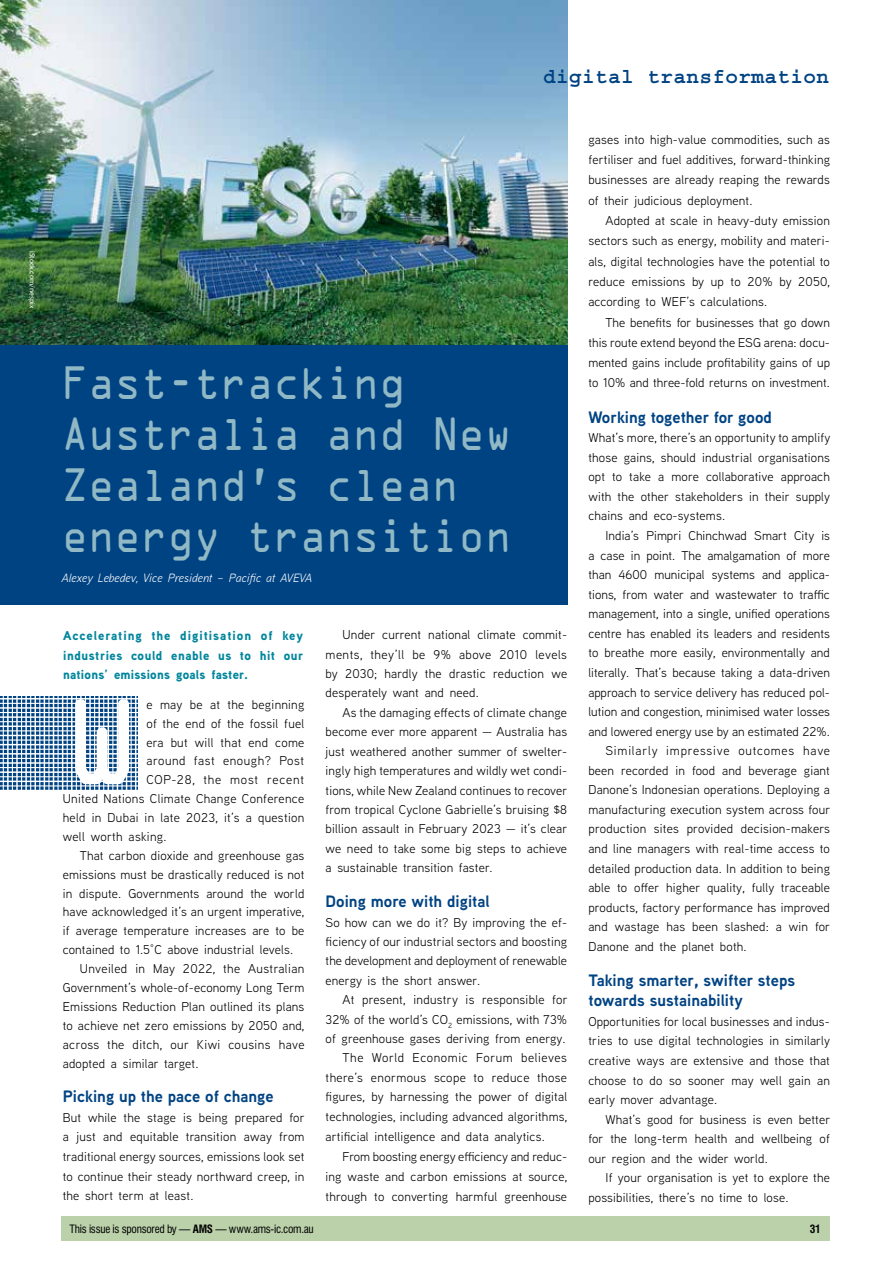
<style>
.page{position:relative;width:893px;height:1263px;background:#fff}
.page>*{position:absolute;margin:0;border:0;box-sizing:border-box;transform-origin:0 0}
.t1{font:109.2px "OCRA Std";color:#fff}
.t2{font:42px/51px "OCRA Std";letter-spacing:-.02em;color:#90b8c5;scale:.9 1}
.t3{font:700 21px "Courier Std";letter-spacing:.02em;color:#004383}
.t4{font:700 16.5px/20.2px "Aaux Next";color:#004383}
.t5{font:12.75px/19.4px "Aaux Next";letter-spacing:.015em;color:#000;text-align:justify}
.t6{font:900 12.75px/19.5px "Aaux Next";letter-spacing:.015em;color:#00869c;text-align:justify}
.t7{font:12.75px "Aaux Next";letter-spacing:.065em;color:#000}
.t8{font:12.75px "Aaux Next";letter-spacing:.045em;color:#000}
.t9{font:12.75px "Aaux Next";letter-spacing:.035em;color:#000}
.t10{font:italic 12px "Aaux Next";letter-spacing:.015em;color:#fff}
.t11{font:condensed 11.25px "Swiss 721 BT";letter-spacing:-.025em;color:#000}
.t12{font:700 condensed 11.25px "Swiss 721 BT";color:#000}
.t13{font:7.5px "Myriad Pro";color:#fff}
.s1{font-weight:700}
</style>
<div class="page">
<div style="left:61px;top:1216px;width:768px;height:24px;background:#bad1aa"></div>
<img style="left:0;top:0;width:567px;height:346px">
<img style="left:0;top:696px;width:137px;height:94px">
<div style="left:0;top:346px;width:567px;height:259px;background:#004383"></div>
<p class="t13" style="left:37px;top:251px;width:59px;rotate:90deg">iStock.com/nespix</p>
<h3 class="t3" style="left:543px;top:65px;width:288px">digital transformation</h3>
<h2 class="t2" style="left:61px;top:362px;width:502px">Fast-tracking<br>Australia and New<br>Zealand’s clean energy transition</h2>
<p class="t10" style="left:61px;top:569px;width:252px">Alexey Lebedev, Vice President – Pacific at AVEVA</p>
<p class="t6" style="left:63px;top:626px;width:242px">Accelerating the digitisation of key industries could enable us to hit our nations’ emissions goals faster.</p>
<h1 class="t1" style="left:63px;top:694px;width:80px">W</h1>
<p class="t5" style="left:146px;top:695px;width:159px">e may be at the beginning</p>
<p class="t5" style="left:146px;top:713px;width:159px">of the end of the fossil fuel</p>
<p class="t5" style="left:146px;top:732px;width:159px">era but will that end come</p>
<p class="t8" style="left:146px;top:752px;width:159px">around fast enough? Post</p>
<p class="t7" style="left:146px;top:771px;width:159px">COP-28, the most recent</p>
<p class="t5" style="left:63px;top:788px;width:243px">United Nations Climate Change Conference</p>
<p class="t5" style="left:63px;top:807px;width:243px">held in Dubai in late 2023, it’s a question</p>
<p class="t5" style="left:63px;top:826px;width:105px">well worth asking.</p>
<p class="t5" style="left:80px;top:845px;width:226px">That carbon dioxide and greenhouse gas</p>
<p class="t5" style="left:63px;top:864px;width:243px">emissions must be drastically reduced is not</p>
<p class="t5" style="left:63px;top:883px;width:243px">in dispute. Governments around the world</p>
<p class="t5" style="left:63px;top:902px;width:243px">have acknowledged it’s an urgent imperative,</p>
<p class="t5" style="left:63px;top:921px;width:243px">if average temperature increases are to be</p>
<p class="t5" style="left:63px;top:940px;width:232px">contained to 1.5°C above industrial levels.</p>
<p class="t5" style="left:80px;top:958px;width:226px">Unveiled in May 2022, the Australian</p>
<p class="t5" style="left:63px;top:977px;width:243px">Government’s whole-of-economy Long Term</p>
<p class="t5" style="left:63px;top:996px;width:243px">Emissions Reduction Plan outlined its plans</p>
<p class="t5" style="left:63px;top:1015px;width:243px">to achieve net zero emissions by 2050 and,</p>
<p class="t9" style="left:63px;top:1035px;width:243px">across the ditch, our Kiwi cousins have</p>
<p class="t5" style="left:63px;top:1053px;width:137px">adopted a similar target.</p>
<p class="t4" style="left:63px;top:1086px;width:212px">Picking up the pace of change</p>
<p class="t5" style="left:63px;top:1107px;width:243px">But while the stage is being prepared for a just and equitable transition away from traditional energy sources, emissions look set to continue their steady northward creep, in the short term at least.</p>
<p class="t5" style="left:326px;top:625px;width:243px;text-indent:17px">Under current national climate commit&shy;ments, they’ll be 9% above 2010 levels by 2030; hardly the drastic reduction we desperately want and need.</p>
<p class="t5" style="left:326px;top:702px;width:243px;text-indent:17px">As the damaging effects of climate change become ever more apparent — Australia has just weathered another summer of swelter&shy;ingly high temperatures and wildly wet condi&shy;tions, while New Zealand continues to recover from tropical Cyclone Gabrielle’s bruising $8 billion assault in February 2023 — it’s clear we need to take some big steps to achieve a sustainable transition faster.</p>
<p class="t4" style="left:326px;top:891px;width:166px">Doing more with digital</p>
<p class="t5" style="left:326px;top:912px;width:243px">So how can we do it? By improving the ef&shy;ficiency of our industrial sectors and boosting the development and deployment of renewable energy is the short answer.</p>
<p class="t5" style="left:343px;top:990px;width:226px">At present, industry is responsible for</p>
<p class="t5" style="left:326px;top:1009px;width:243px">32% of the world’s CO<sub>2</sub> emissions, with 73%</p>
<p class="t5" style="left:326px;top:1028px;width:242px">of greenhouse gases deriving from energy.</p>
<p class="t8" style="left:343px;top:1049px;width:226px">The World Economic Forum believes</p>
<p class="t5" style="left:326px;top:1067px;width:243px">there’s enormous scope to reduce those</p>
<p class="t5" style="left:326px;top:1087px;width:243px">figures, by harnessing the power of digital</p>
<p class="t5" style="left:326px;top:1106px;width:243px">technologies, including advanced algorithms,</p>
<p class="t5" style="left:326px;top:1126px;width:221px">artificial intelligence and data analytics.</p>
<p class="t5" style="left:343px;top:1146px;width:226px">From boosting energy efficiency and reduc-</p>
<p class="t5" style="left:326px;top:1166px;width:243px">ing waste and carbon emissions at source,</p>
<p class="t5" style="left:326px;top:1187px;width:243px">through to converting harmful greenhouse</p>
<p class="t5" style="left:588px;top:129px;width:243px;line-height:20.2px">gases into high-value commodities, such as fertiliser and fuel additives, forward-thinking businesses are already reaping the rewards of their judicious deployment.</p>
<p class="t5" style="left:588px;top:210px;width:243px;line-height:20.2px;text-indent:17px">Adopted at scale in heavy-duty emission sectors such as energy, mobility and materi&shy;als, digital technologies have the potential to reduce emissions by up to 20% by 2050, according to WEF’s calculations.</p>
<p class="t5" style="left:588px;top:311px;width:243px;line-height:20.2px;text-indent:17px">The benefits for businesses that go down this route extend beyond the ESG arena: docu&shy;mented gains include profitability gains of up to 10% and three-fold returns on investment.</p>
<p class="t4" style="left:588px;top:406px;width:185px">Working together for good</p>
<p class="t5" style="left:588px;top:428px;width:243px">What’s more, there’s an opportunity to amplify those gains, should industrial organisations opt to take a more collaborative approach with the other stakeholders in their supply chains and eco-systems.</p>
<p class="t5" style="left:605px;top:525px;width:226px">India’s Pimpri Chinchwad Smart City is</p>
<p class="t5" style="left:588px;top:545px;width:243px">a case in point. The amalgamation of more</p>
<p class="t5" style="left:588px;top:565px;width:243px">than 4600 municipal systems and applica-</p>
<p class="t5" style="left:588px;top:584px;width:243px">tions, from water and wastewater to traffic</p>
<p class="t5" style="left:588px;top:604px;width:243px">management, into a single, unified operations</p>
<p class="t5" style="left:588px;top:623px;width:243px">centre has enabled its leaders and residents</p>
<p class="t5" style="left:588px;top:643px;width:243px">to breathe more easily, environmentally and</p>
<p class="t5" style="left:588px;top:662px;width:243px">literally. That’s because taking a data-driven</p>
<p class="t5" style="left:588px;top:682px;width:243px">approach to service delivery has reduced pol-</p>
<p class="t5" style="left:588px;top:701px;width:243px">lution and congestion, minimised water losses</p>
<p class="t5" style="left:588px;top:721px;width:243px">and lowered energy use by an estimated 22%.</p>
<p class="t7" style="left:605px;top:742px;width:226px">Similarly impressive outcomes have</p>
<p class="t5" style="left:588px;top:760px;width:243px">been recorded in food and beverage giant</p>
<p class="t5" style="left:588px;top:780px;width:243px">Danone’s Indonesian operations. Deploying a</p>
<p class="t5" style="left:588px;top:799px;width:243px">manufacturing execution system across four</p>
<p class="t5" style="left:588px;top:819px;width:243px">production sites provided decision-makers</p>
<p class="t5" style="left:588px;top:838px;width:243px">and line managers with real-time access to</p>
<p class="t5" style="left:588px;top:858px;width:243px">detailed production data. In addition to being</p>
<p class="t5" style="left:588px;top:877px;width:243px">able to offer higher quality, fully traceable</p>
<p class="t5" style="left:588px;top:897px;width:243px">products, factory performance has improved</p>
<p class="t5" style="left:588px;top:917px;width:243px">and wastage has been slashed: a win for</p>
<p class="t5" style="left:588px;top:936px;width:160px">Danone and the planet both.</p>
<p class="t4" style="left:588px;top:970px;width:208px">Taking smarter, swifter steps towards sustainability</p>
<p class="t5" style="left:588px;top:1011px;width:243px">Opportunities for local businesses and indus&shy;tries to use digital technologies in similarly creative ways are extensive and those that choose to do so sooner may well gain an early mover advantage.</p>
<p class="t5" style="left:588px;top:1109px;width:243px;text-indent:17px">What’s good for business is even better for the long-term health and wellbeing of our region and the wider world.</p>
<p class="t5" style="left:588px;top:1168px;width:243px;text-indent:17px">If your organisation is yet to explore the possibilities, there’s no time to lose.</p>
<p class="t11" style="left:70px;top:1222px;width:246px">This issue is sponsored by — <span class="s1">AMS</span> — www.ams-ic.com.au</p>
<p class="t12" style="left:810px;top:1222px;width:12px">31</p>
</div>
